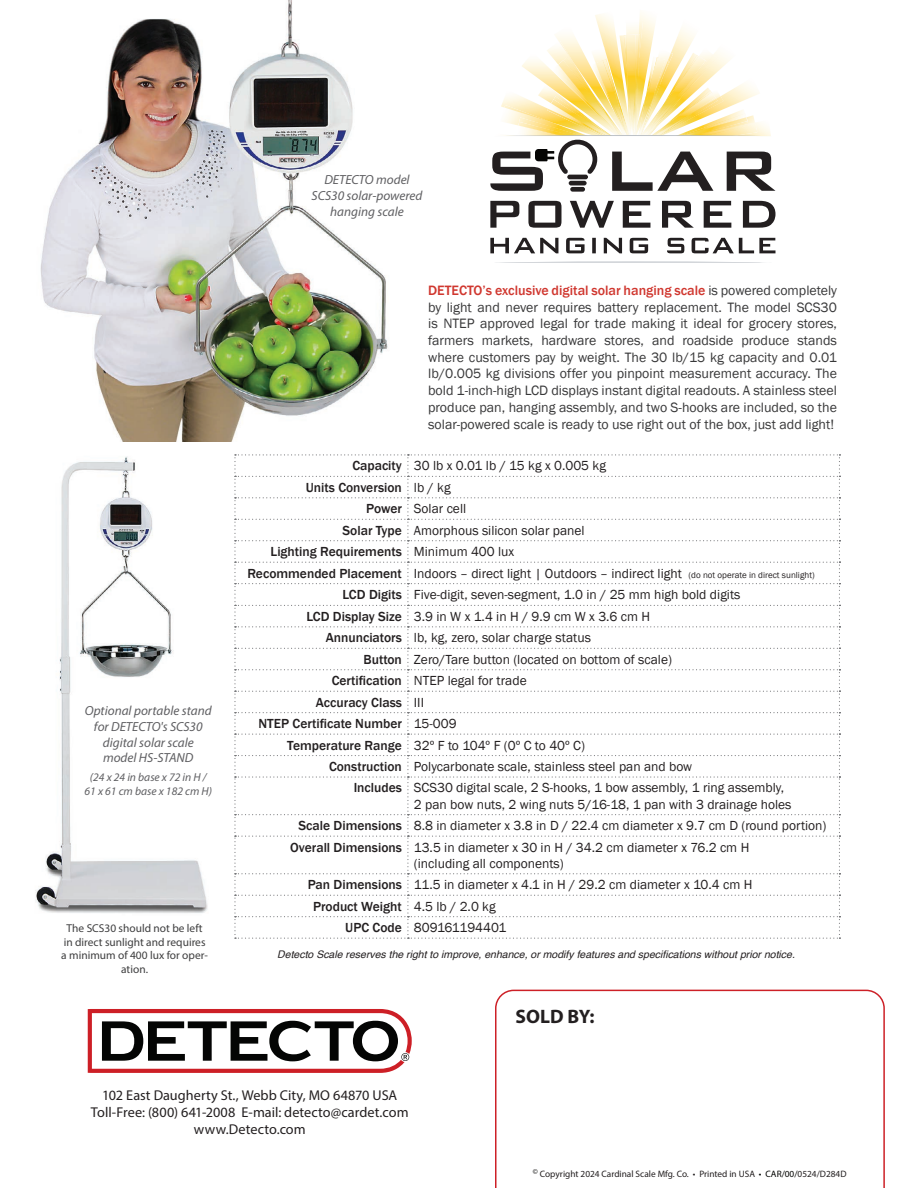
<style>
.page{position:relative;width:918px;height:1188px;background:#fff}
.page>*{position:absolute;margin:0;border:0;box-sizing:border-box;transform-origin:0 0}
.t1{font:700 19.5px "Myriad Pro";color:#231f20}
.t2{font:14.25px/17.1px "Myriad Pro";letter-spacing:.005em;color:#231f20;text-align:center}
.t3{font:13.95px/16.8px "Franklin Gothic";color:#383839;text-align:justify}
.t4{font:13.5px "Franklin Gothic";color:#231f20}
.t5{font:500 13.5px "Franklin Gothic";color:#231f20}
.t6{font:italic 13.2px/15.9px "Myriad Pro";color:#5f5f62;text-align:center}
.t7{font:italic 11.55px/13.8px "Myriad Pro";color:#5f5f62;text-align:center}
.t8{font:11.4px/13.6px "Myriad Pro";color:#3e3e3f;text-align:center}
.t9{font:italic 10.5px "Helvetica";color:#231f20}
.t10{font:9.3px "Myriad Pro";color:#231f20}
.s1{font-weight:500;color:#d0372f}
.s2{font-weight:500}
.s3{font-weight:400}
.s4{font-size:9px}
.s5{color:#040503}
</style>
<div class="page">
<img style="left:40px;top:0;width:348px;height:441px">
<svg style="left:495px;top:990px;width:390px;height:198px"></svg>
<svg style="left:496px;top:262px;width:267px;height:1px"></svg>
<svg style="left:490px;top:201px;width:29px;height:27px"></svg>
<svg style="left:528px;top:201px;width:33px;height:27px"></svg>
<svg style="left:570px;top:201px;width:44px;height:27px"></svg>
<svg style="left:623px;top:201px;width:27px;height:27px"></svg>
<svg style="left:662px;top:201px;width:32px;height:27px"></svg>
<svg style="left:704px;top:201px;width:27px;height:27px"></svg>
<svg style="left:743px;top:201px;width:32px;height:27px"></svg>
<svg style="left:490px;top:238px;width:68px;height:15px"></svg>
<svg style="left:566px;top:238px;width:19px;height:15px"></svg>
<svg style="left:592px;top:238px;width:4px;height:15px"></svg>
<svg style="left:604px;top:238px;width:18px;height:15px"></svg>
<svg style="left:630px;top:238px;width:18px;height:15px"></svg>
<svg style="left:667px;top:238px;width:17px;height:15px"></svg>
<svg style="left:692px;top:238px;width:83px;height:15px"></svg>
<svg style="left:490px;top:13px;width:285px;height:178px"></svg>
<hr style="left:567px;top:175px;width:21px;height:4px;background:#231f20;border-radius:2px">
<hr style="left:569px;top:181px;width:18px;height:4px;background:#231f20;border-radius:2px">
<div style="left:570px;top:187px;width:15px;height:5px;background:#231f20;border-radius:2px"></div>
<svg style="left:234px;top:454px;width:606px;height:485px"></svg>
<img style="left:35px;top:456px;width:173px;height:457px">
<svg style="left:88px;top:1009px;width:324px;height:64px"></svg>
<p class="t6" style="left:312px;top:172px;width:112px">DETECTO model<br>SCS30 solar-powered hanging scale</p>
<p class="t6" style="left:85px;top:702px;width:128px">Optional portable stand for DETECTO's SCS30 digital solar scale model HS-STAND</p>
<p class="t7" style="left:85px;top:770px;width:129px">(24 x 24 in base x 72 in H /<br>61 x 61 cm base x 182 cm H)</p>
<p class="t8" style="left:61px;top:921px;width:148px">The SCS30 should not be left in direct sunlight and requires a minimum of 400 lux for oper&shy;ation.</p>
<p class="t3" style="left:428px;top:282px;width:410px"><span class="s1">DETECTO’s exclusive digital solar hanging scale</span> is powered completely by light and never requires battery replacement. The model SCS30 is NTEP approved legal for trade making it ideal for grocery stores, farmers markets, hardware stores, and roadside produce stands where customers pay by weight. The 30 lb/15 kg capacity and 0.01 lb/0.005 kg divisions offer you pinpoint measurement accuracy. The bold 1-inch-high LCD displays instant digital readouts. A stainless steel produce pan, hanging assembly, and two S-hooks are included, so the solar-powered scale is ready to use right out of the box, just add light!</p>
<p class="t4" style="left:352px;top:457px;width:255px"><span class="s2">Capacity</span> 30 lb x 0.01 lb / 15 kg x 0.005 kg</p>
<p class="t5" style="left:306px;top:479px;width:146px">Units Conversion <span class="s3">lb / kg</span></p>
<p class="t4" style="left:366px;top:500px;width:102px"><span class="s2">Power</span> Solar cell</p>
<p class="t4" style="left:343px;top:522px;width:244px"><span class="s2">Solar Type</span> Amorphous silicon solar panel</p>
<p class="t5" style="left:271px;top:543px;width:245px">Lighting Requirements <span class="s3">Minimum 400 lux</span></p>
<p class="t4" style="left:247px;top:565px;width:569px"><span class="s2">Recommended Placement</span> Indoors – direct light | Outdoors – indirect light <span class="s4">(do not operate in direct sunlight)</span></p>
<p class="t4" style="left:342px;top:586px;width:400px"><span class="s2">LCD Digits</span> Five-digit, seven-segment, 1.0 in / 25 mm high bold digits</p>
<p class="t4" style="left:306px;top:608px;width:345px"><span class="s2">LCD Display Size</span> 3.9 in W x 1.4 in H / 9.9 cm W x 3.6 cm H</p>
<p class="t4" style="left:326px;top:629px;width:267px"><span class="s2">Annunciators</span> lb, kg, zero, solar charge status</p>
<p class="t4" style="left:364px;top:651px;width:310px"><span class="s2">Button</span> Zero/Tare button (located on bottom of scale)</p>
<p class="t4" style="left:332px;top:672px;width:197px"><span class="s2">Certification</span> NTEP legal for trade</p>
<p class="t5" style="left:316px;top:694px;width:110px">Accuracy Class <span class="s3">III</span></p>
<p class="t5" style="left:259px;top:715px;width:200px">NTEP Certificate Number <span class="s3">15-009</span></p>
<p class="t4" style="left:287px;top:737px;width:299px"><span class="s2">Temperature Range</span> 32º F to 104º F (0º C to 40º C)</p>
<p class="t4" style="left:329px;top:758px;width:365px"><span class="s2">Construction</span> Polycarbonate scale, stainless steel pan and bow</p>
<p class="t4" style="left:354px;top:780px;width:432px"><span class="s2">Includes</span> SCS30 digital scale, 2 S-hooks, 1 bow assembly, 1 ring assembly,</p>
<p class="t4" style="left:414px;top:796px;width:379px">2 pan bow nuts, 2 wing nuts 5/16-18, 1 pan with 3 drainage holes</p>
<p class="t4" style="left:299px;top:817px;width:529px"><span class="s2">Scale Dimensions</span> 8.8 in diameter x 3.8 in D / 22.4 cm diameter x 9.7 cm D (round portion)</p>
<p class="t4" style="left:290px;top:839px;width:461px"><span class="s2">Overall Dimensions</span> 13.5 in diameter x 30 in H / 34.2 cm diameter x 76.2 cm H</p>
<p class="t4" style="left:414px;top:855px;width:151px">(including all components)</p>
<p class="t4" style="left:308px;top:876px;width:446px"><span class="s2">Pan Dimensions</span> 11.5 in diameter x 4.1 in H / 29.2 cm diameter x 10.4 cm H</p>
<p class="t5" style="left:313px;top:898px;width:184px">Product Weight <span class="s3">4.5 lb / 2.0 kg</span></p>
<p class="t4" style="left:345px;top:919px;width:163px"><span class="s2">UPC Code</span> 809161194401</p>
<p class="t9" style="left:277px;top:946px;width:519px">Detecto Scale reserves the right to improve, enhance, or modify features and specifications without prior notice.</p>
<h1 class="t1" style="left:516px;top:1004px;width:80px">SOLD BY:</h1>
<p class="t2" style="left:91px;top:1086px;width:319px">102 East Daugherty St., Webb City, MO 64870 USA<br>Toll-Free: (800) 641-2008 E-mail: detecto@cardet.com www.Detecto.com</p>
<p class="t10" style="left:533px;top:1168px;width:315px"><sup>©</sup> Copyright 2024 Cardinal Scale Mfg. Co. • Printed in USA <span class="s5">• CAR/00/</span>0524/D284D</p>
</div>
